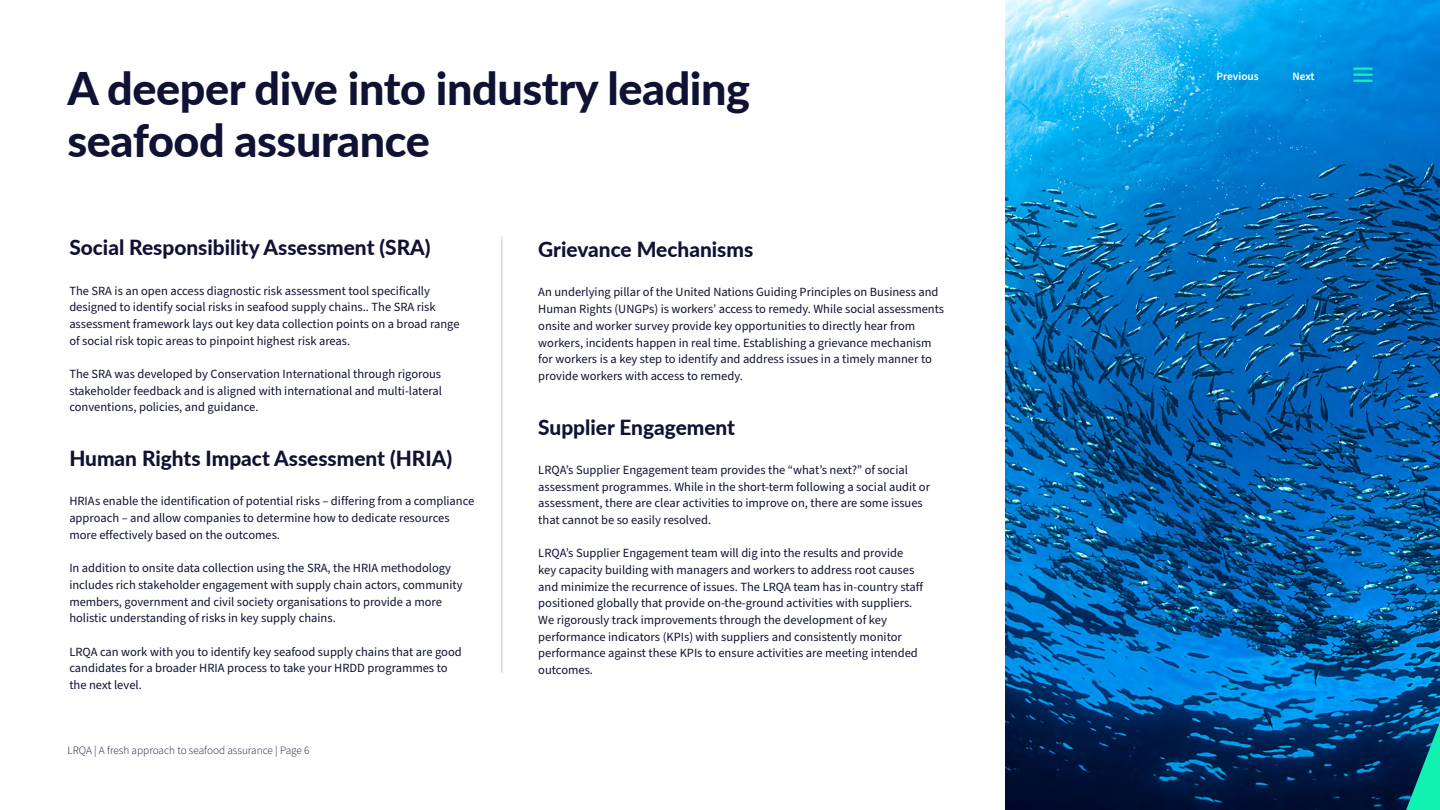
<style>
.page{position:relative;width:1440px;height:810px;background:#fff}
.page>*{position:absolute;margin:0;border:0;box-sizing:border-box;transform-origin:0 0}
.t1{font:800 45px/52.5px "Lato";letter-spacing:-.01em;color:#0f1232}
.t2{font:800 20.85px "Lato";color:#0f1232}
.t3{font:12.52px/16.6px "Source Sans Pro";color:#0f1232}
.t4{font:300 11.25px "Source Sans Pro";color:#0f1232}
.t5{font:600 11.25px "Source Sans Pro";color:#fff}
</style>
<div class="page">
<hr style="left:502px;top:236px;width:1px;height:437px;background:#ccc">
<img style="left:1006px;top:0;width:434px;height:810px">
<svg style="left:1406px;top:722px;width:34px;height:88px;background:#079089"></svg>
<hr style="left:1353px;top:67px;width:19px;height:3px;background:#0ff2b2">
<svg style="left:1353px;top:74px;width:19px;height:8px"></svg>
<h1 class="t1" style="left:68px;top:60px;width:684px">A deeper dive into industry leading seafood assurance</h1>
<p class="t5" style="left:1216px;top:69px;width:44px">Previous</p>
<p class="t5" style="left:1292px;top:69px;width:24px">Next</p>
<h2 class="t2" style="left:69px;top:232px;width:363px">Social Responsibility Assessment (SRA)</h2>
<p class="t3" style="left:69px;top:282px;width:392px">The SRA is an open access diagnostic risk assessment tool specifically designed to identify social risks in seafood supply chains.. The SRA risk assessment framework lays out key data collection points on a broad range of social risk topic areas to pinpoint highest risk areas.</p>
<p class="t3" style="left:69px;top:366px;width:374px;text-align:justify">The SRA was developed by Conservation International through rigorous stakeholder feedback and is aligned with international and multi-lateral conventions, policies, and guidance.</p>
<h2 class="t2" style="left:69px;top:443px;width:384px">Human Rights Impact Assessment (HRIA)</h2>
<p class="t3" style="left:69px;top:493px;width:407px">HRIAs enable the identification of potential risks – differing from a compliance approach – and allow companies to determine how to dedicate resources more effectively based on the outcomes.</p>
<p class="t3" style="left:69px;top:560px;width:395px">In addition to onsite data collection using the SRA, the HRIA methodology includes rich stakeholder engagement with supply chain actors, community members, government and civil society organisations to provide a more holistic understanding of risks in key supply chains.</p>
<p class="t3" style="left:69px;top:643px;width:394px">LRQA can work with you to identify key seafood supply chains that are good candidates for a broader HRIA process to take your HRDD programmes to the next level.</p>
<p class="t4" style="left:67px;top:743px;width:244px">LRQA | A fresh approach to seafood assurance | Page 6</p>
<h2 class="t2" style="left:538px;top:234px;width:216px">Grievance Mechanisms</h2>
<p class="t3" style="left:538px;top:284px;width:407px">An underlying pillar of the United Nations Guiding Principles on Business and Human Rights (UNGPs) is workers’ access to remedy. While social assessments onsite and worker survey provide key opportunities to directly hear from workers, incidents happen in real time. Establishing a grievance mechanism for workers is a key step to identify and address issues in a timely manner to provide workers with access to remedy.</p>
<h2 class="t2" style="left:538px;top:412px;width:198px">Supplier Engagement</h2>
<p class="t3" style="left:538px;top:462px;width:393px">LRQA’s Supplier Engagement team provides the “what’s next?” of social assessment programmes. While in the short-term following a social audit or assessment, there are clear activities to improve on, there are some issues that cannot be so easily resolved.</p>
<p class="t3" style="left:538px;top:545px;width:386px">LRQA’s Supplier Engagement team will dig into the results and provide key capacity building with managers and workers to address root causes and minimize the recurrence of issues. The LRQA team has in-country staff positioned globally that provide on-the-ground activities with suppliers.<br>We rigorously track improvements through the development of key performance indicators (KPIs) with suppliers and consistently monitor performance against these KPIs to ensure activities are meeting intended outcomes.</p>
</div>
